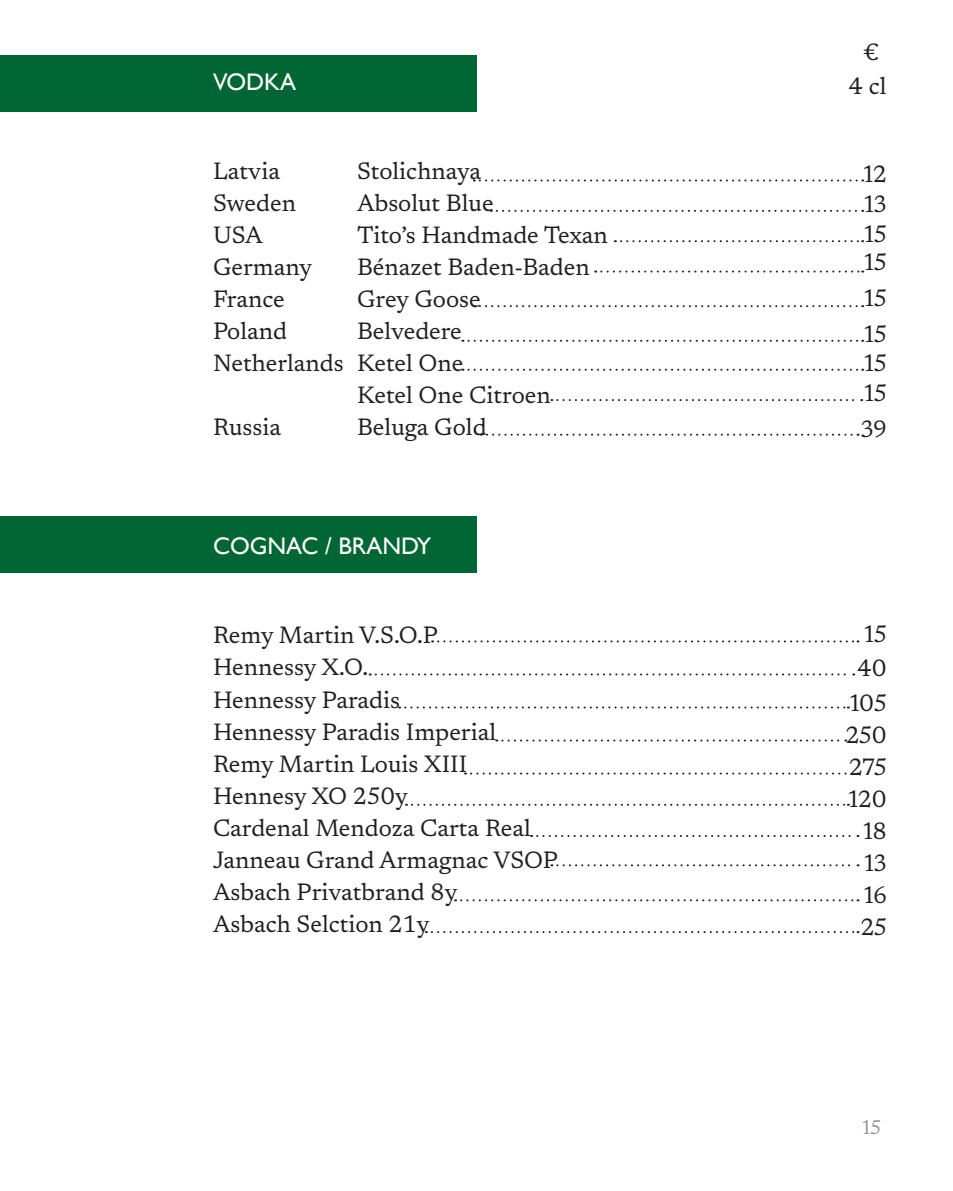
<style>
.page{position:relative;width:953px;height:1191px;background:#fff}
.page>*{position:absolute;margin:0;border:0;box-sizing:border-box;transform-origin:0 0}
.Absatzformat_1{font:24px "Newsreader";color:#231f20}
.t1{font:24px "Gill Sans";color:#fff}
.Seitenanzahl{font:20px "Newsreader";color:#939598}
</style>
<div class="page">
<div style="left:0;top:55px;width:476px;height:57px;background:#063"></div>
<div style="left:0;top:516px;width:476px;height:57px;background:#063"></div>
<svg style="left:474px;top:179px;width:389px;height:2px"></svg>
<svg style="left:491px;top:210px;width:372px;height:2px"></svg>
<svg style="left:615px;top:240px;width:248px;height:2px"></svg>
<svg style="left:595px;top:270px;width:268px;height:2px"></svg>
<svg style="left:474px;top:305px;width:389px;height:2px"></svg>
<svg style="left:462px;top:340px;width:401px;height:2px"></svg>
<svg style="left:462px;top:369px;width:401px;height:2px"></svg>
<svg style="left:551px;top:399px;width:311px;height:2px"></svg>
<svg style="left:481px;top:434px;width:377px;height:2px"></svg>
<svg style="left:432px;top:640px;width:426px;height:2px"></svg>
<svg style="left:370px;top:673px;width:484px;height:2px"></svg>
<svg style="left:399px;top:706px;width:449px;height:2px"></svg>
<svg style="left:496px;top:739px;width:350px;height:2px"></svg>
<svg style="left:465px;top:772px;width:393px;height:2px"></svg>
<svg style="left:406px;top:803px;width:442px;height:2px"></svg>
<svg style="left:531px;top:835px;width:327px;height:2px"></svg>
<svg style="left:551px;top:864px;width:307px;height:2px"></svg>
<svg style="left:455px;top:899px;width:403px;height:2px"></svg>
<svg style="left:426px;top:931px;width:432px;height:2px"></svg>
<p class="t1" style="left:213px;top:68px;width:85px">VODKA</p>
<p class="Absatzformat_1" style="left:213px;top:154px;width:69px">Latvia</p>
<p class="Absatzformat_1" style="left:357px;top:154px;width:126px">Stolichnaya</p>
<p class="Absatzformat_1" style="left:213px;top:186px;width:85px">Sweden</p>
<p class="Absatzformat_1" style="left:357px;top:186px;width:138px">Absolut Blue</p>
<p class="Absatzformat_1" style="left:213px;top:218px;width:51px">USA</p>
<p class="Absatzformat_1" style="left:357px;top:218px;width:252px">Tito’s Handmade Texan</p>
<p class="Absatzformat_1" style="left:213px;top:250px;width:101px">Germany</p>
<p class="Absatzformat_1" style="left:357px;top:250px;width:234px">Bénazet Baden-Baden</p>
<p class="Absatzformat_1" style="left:213px;top:282px;width:73px">France</p>
<p class="Absatzformat_1" style="left:357px;top:282px;width:125px">Grey Goose</p>
<p class="Absatzformat_1" style="left:213px;top:314px;width:76px">Poland</p>
<p class="Absatzformat_1" style="left:357px;top:314px;width:106px">Belvedere</p>
<p class="Absatzformat_1" style="left:213px;top:346px;width:252px">Netherlands Ketel One</p>
<p class="Absatzformat_1" style="left:357px;top:378px;width:195px">Ketel One Citroen</p>
<p class="Absatzformat_1" style="left:213px;top:410px;width:70px">Russia</p>
<p class="Absatzformat_1" style="left:357px;top:410px;width:131px">Beluga Gold</p>
<p class="t1" style="left:213px;top:532px;width:220px">COGNAC / BRANDY</p>
<p class="Absatzformat_1" style="left:213px;top:618px;width:226px">Remy Martin V.S.O.P</p>
<p class="Absatzformat_1" style="left:213px;top:650px;width:157px">Hennessy X.O.</p>
<p class="Absatzformat_1" style="left:213px;top:682px;width:189px">Hennessy Paradis</p>
<p class="Absatzformat_1" style="left:213px;top:714px;width:285px">Hennessy Paradis Imperial</p>
<p class="Absatzformat_1" style="left:213px;top:746px;width:256px">Remy Martin Louis XIII</p>
<p class="Absatzformat_1" style="left:213px;top:778px;width:196px">Hennesy XO 250y</p>
<p class="Absatzformat_1" style="left:213px;top:810px;width:319px">Cardenal Mendoza Carta Real</p>
<p class="Absatzformat_1" style="left:213px;top:842px;width:346px">Janneau Grand Armagnac VSOP</p>
<p class="Absatzformat_1" style="left:213px;top:874px;width:246px">Asbach Privatbrand 8y</p>
<p class="Absatzformat_1" style="left:213px;top:906px;width:218px">Asbach Selction 21y</p>
<p class="Absatzformat_1" style="left:862px;top:35px;width:18px">€</p>
<p class="Absatzformat_1" style="left:848px;top:69px;width:39px">4 cl</p>
<p class="Absatzformat_1" style="left:863px;top:157px;width:24px">12</p>
<p class="Absatzformat_1" style="left:864px;top:187px;width:24px">13</p>
<p class="Absatzformat_1" style="left:864px;top:217px;width:23px">15</p>
<p class="Absatzformat_1" style="left:864px;top:245px;width:23px">15</p>
<p class="Absatzformat_1" style="left:864px;top:281px;width:23px">15</p>
<p class="Absatzformat_1" style="left:864px;top:317px;width:23px">15</p>
<p class="Absatzformat_1" style="left:864px;top:345px;width:23px">15</p>
<p class="Absatzformat_1" style="left:864px;top:375px;width:23px">15</p>
<p class="Absatzformat_1" style="left:860px;top:411px;width:27px">39</p>
<p class="Absatzformat_1" style="left:864px;top:617px;width:23px">15</p>
<p class="Absatzformat_1" style="left:857px;top:651px;width:31px">40</p>
<p class="Absatzformat_1" style="left:850px;top:685px;width:38px">105</p>
<p class="Absatzformat_1" style="left:845px;top:717px;width:42px">250</p>
<p class="Absatzformat_1" style="left:849px;top:749px;width:39px">275</p>
<p class="Absatzformat_1" style="left:848px;top:781px;width:39px">120</p>
<p class="Absatzformat_1" style="left:863px;top:813px;width:25px">18</p>
<p class="Absatzformat_1" style="left:864px;top:845px;width:24px">13</p>
<p class="Absatzformat_1" style="left:864px;top:877px;width:24px">16</p>
<p class="Absatzformat_1" style="left:860px;top:909px;width:27px">25</p>
<p class="Seitenanzahl" style="left:862px;top:1112px;width:20px">15</p>
</div>
